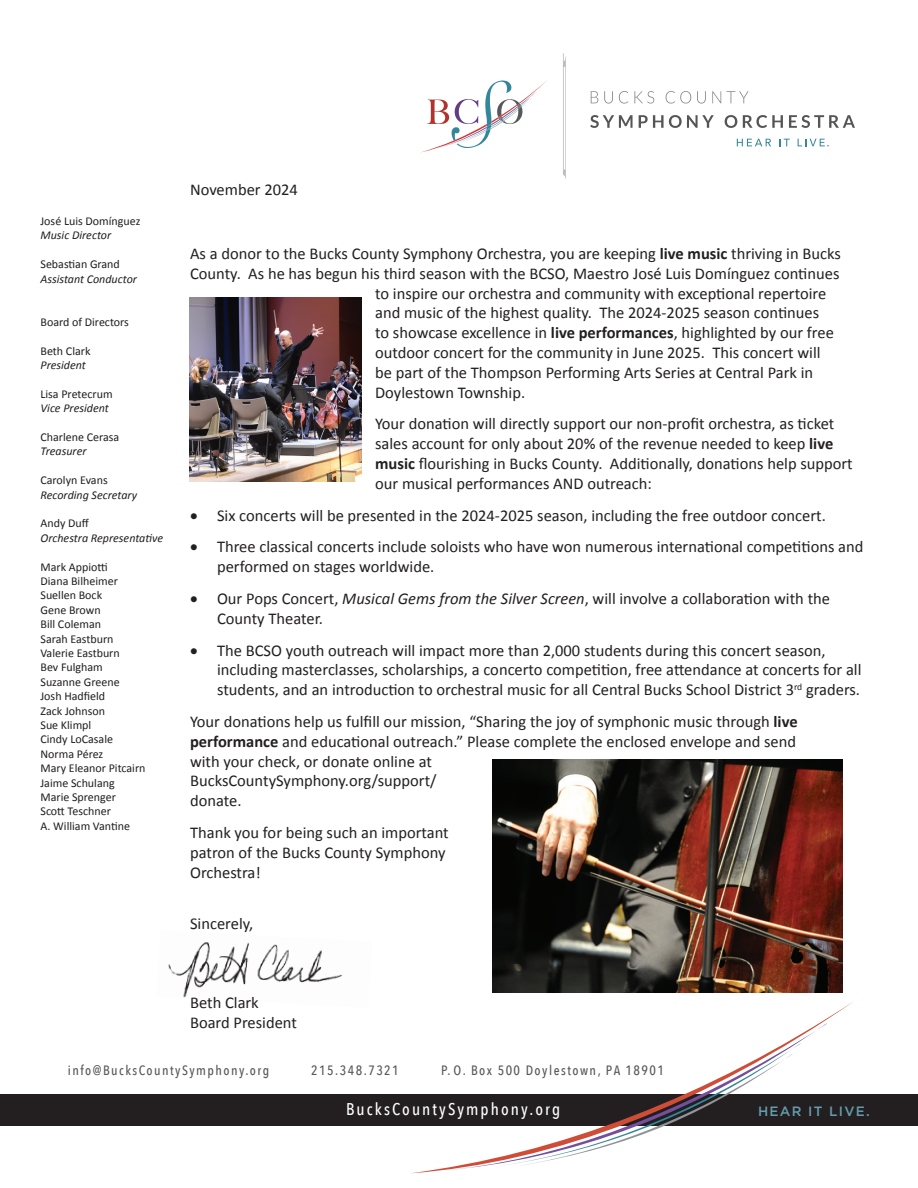
<style>
.page{position:relative;width:918px;height:1188px;background:#fff}
.page>*{position:absolute;margin:0;border:0;box-sizing:border-box;transform-origin:0 0}
.t1{font:500 16.95px "Avenir Next Condensed";letter-spacing:.125em;color:#fff}
.t2{font:16.5px/19.8px "Calibri";color:#231f20}
.t3{font:500 13.5px "Avenir Next Condensed";letter-spacing:.11em;color:#57585a}
.t4{font:500 13.5px "Gotham";letter-spacing:.095em;color:#639dae}
.t5{font:12px/14.4px "Calibri";color:#211d1e}
.t6{font:italic 12px "Calibri";color:#211d1e}
.s1{font-weight:700}
.s2{font-style:italic}
</style>
<div class="page">
<img style="left:168px;top:942px;width:175px;height:56px">
<svg style="left:563px;top:53px;width:3px;height:126px"></svg>
<svg style="left:737px;top:139px;width:34px;height:7px"></svg>
<svg style="left:779px;top:139px;width:11px;height:7px"></svg>
<svg style="left:798px;top:139px;width:31px;height:7px"></svg>
<svg style="left:590px;top:115px;width:43px;height:13px"></svg>
<svg style="left:639px;top:115px;width:75px;height:13px"></svg>
<svg style="left:725px;top:115px;width:12px;height:13px"></svg>
<svg style="left:743px;top:115px;width:40px;height:13px"></svg>
<svg style="left:789px;top:115px;width:66px;height:13px"></svg>
<svg style="left:591px;top:91px;width:7px;height:12px"></svg>
<svg style="left:604px;top:91px;width:9px;height:13px"></svg>
<svg style="left:619px;top:91px;width:9px;height:13px"></svg>
<svg style="left:634px;top:91px;width:20px;height:13px"></svg>
<svg style="left:666px;top:91px;width:25px;height:13px"></svg>
<svg style="left:697px;top:91px;width:9px;height:13px"></svg>
<svg style="left:712px;top:91px;width:36px;height:12px"></svg>
<svg style="left:421px;top:80px;width:125px;height:73px"></svg>
<div style="left:0;top:1094px;width:918px;height:32px;background:#231f20"></div>
<svg style="left:439px;top:1023px;width:388px;height:148px"></svg>
<svg style="left:486px;top:1043px;width:315px;height:125px"></svg>
<img style="left:492px;top:760px;width:351px;height:233px">
<img style="left:189px;top:298px;width:173px;height:184px">
<p class="t5" style="left:40px;top:214px;width:101px">José Luis Domínguez</p>
<p class="t6" style="left:40px;top:227px;width:72px">Music Director</p>
<p class="t5" style="left:40px;top:257px;width:81px">Sebastian Grand</p>
<p class="t6" style="left:40px;top:270px;width:98px">Assistant Conductor</p>
<p class="t5" style="left:40px;top:315px;width:90px">Board of Directors</p>
<p class="t5" style="left:40px;top:343px;width:52px">Beth Clark</p>
<p class="t6" style="left:40px;top:357px;width:47px">President</p>
<p class="t5" style="left:40px;top:387px;width:74px">Lisa Pretecrum</p>
<p class="t6" style="left:40px;top:400px;width:70px">Vice President</p>
<p class="t5" style="left:40px;top:430px;width:80px">Charlene Cerasa</p>
<p class="t6" style="left:40px;top:443px;width:48px">Treasurer</p>
<p class="t5" style="left:40px;top:473px;width:69px">Carolyn Evans</p>
<p class="t6" style="left:40px;top:486px;width:98px">Recording Secretary</p>
<p class="t5" style="left:40px;top:516px;width:50px">Andy Duff</p>
<p class="t6" style="left:40px;top:530px;width:124px">Orchestra Representative</p>
<p class="t5" style="left:40px;top:559px;width:107px">Mark Appiotti<br>Diana Bilheimer<br>Suellen Bock<br>Gene Brown<br>Bill Coleman<br>Sarah Eastburn<br>Valerie Eastburn<br>Bev Fulgham<br>Suzanne Greene<br>Josh Hadfield<br>Zack Johnson<br>Sue Klimpl<br>Cindy LoCasale<br>Norma Pérez<br>Mary Eleanor Pitcairn<br>Jaime Schulang<br>Marie Sprenger<br>Scott Teschner<br>A. William Vantine</p>
<p class="t2" style="left:190px;top:180px;width:109px">November 2024</p>
<p class="t2" style="left:190px;top:244px;width:652px">As a donor to the Bucks County Symphony Orchestra, you are keeping <span class="s1">live music</span> thriving in Bucks</p>
<p class="t2" style="left:190px;top:264px;width:651px">County. As he has begun his third season with the BCSO, Maestro José Luis Domínguez continues</p>
<p class="t2" style="left:375px;top:283px;width:453px">to inspire our orchestra and community with exceptional repertoire</p>
<p class="t2" style="left:375px;top:303px;width:446px">and music of the highest quality. The 2024-2025 season continues</p>
<p class="t2" style="left:375px;top:323px;width:460px">to showcase excellence in <span class="s1">live performances</span>, highlighted by our free</p>
<p class="t2" style="left:375px;top:343px;width:447px">outdoor concert for the community in June 2025. This concert will</p>
<p class="t2" style="left:375px;top:363px;width:440px">be part of the Thompson Performing Arts Series at Central Park in</p>
<p class="t2" style="left:375px;top:382px;width:152px">Doylestown Township.</p>
<p class="t2" style="left:375px;top:414px;width:479px">Your donation will directly support our non-profit orchestra, as ticket sales account for only about 20% of the revenue needed to keep <span class="s1">live music</span> flourishing in Bucks County. Additionally, donations help support our musical performances AND outreach:</p>
<p class="t2" style="left:190px;top:505px;width:637px">• Six concerts will be presented in the 2024-2025 season, including the free outdoor concert.</p>
<p class="t2" style="left:217px;top:537px;width:648px;text-indent:-27px">• Three classical concerts include soloists who have won numerous international competitions and performed on stages worldwide.</p>
<p class="t2" style="left:217px;top:589px;width:615px;text-indent:-27px">• Our Pops Concert, <span class="s2">Musical Gems from the Silver Screen</span>, will involve a collaboration with the<br>County Theater.</p>
<p class="t2" style="left:217px;top:640px;width:646px;text-indent:-27px">• The BCSO youth outreach will impact more than 2,000 students during this concert season, including masterclasses, scholarships, a concerto competition, free attendance at concerts for all students, and an introduction to orchestral music for all Central Bucks School District 3<sup>rd</sup> graders.</p>
<p class="t2" style="left:190px;top:712px;width:609px">Your donations help us fulfill our mission, “Sharing the joy of symphonic music through <span class="s1">live performance</span> and educational outreach.” Please complete the enclosed envelope and send with your check, or donate online at<br>BucksCountySymphony.org/support/<br>donate.</p>
<p class="t2" style="left:190px;top:823px;width:260px">Thank you for being such an important patron of the Bucks County Symphony<br>Orchestra!</p>
<p class="t2" style="left:190px;top:914px;width:65px">Sincerely,</p>
<p class="t2" style="left:190px;top:993px;width:108px">Beth Clark<br>Board President</p>
<p class="t3" style="left:68px;top:1062px;width:203px">info@BucksCountySymphony.org</p>
<p class="t3" style="left:311px;top:1062px;width:89px">215.348.7321</p>
<p class="t3" style="left:441px;top:1062px;width:224px">P.O. Box 500 Doylestown, PA 18901</p>
<p class="t1" style="left:346px;top:1099px;width:216px">BucksCountySymphony.org</p>
<p class="t4" style="left:758px;top:1103px;width:113px">HEAR IT LIVE.</p>
</div>
